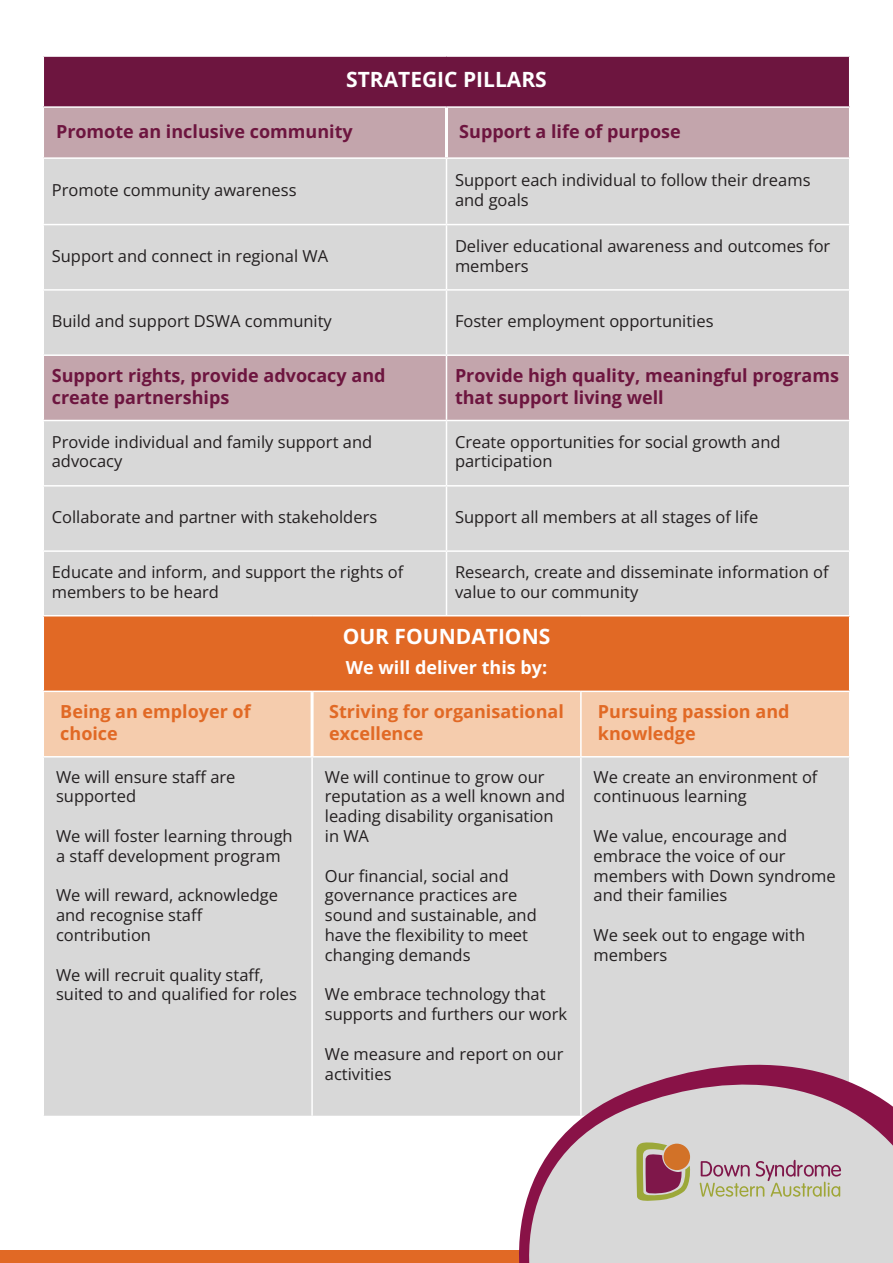
<style>
.page{position:relative;width:893px;height:1263px;background:#fff}
.page>*{position:absolute;margin:0;border:0;box-sizing:border-box;transform-origin:0 0}
.t1{font:700 21px "Open Sans";color:#fff}
.t2{font:700 18px/21.6px "Open Sans";color:#6d153f}
.t3{font:700 18px/21.6px "Open Sans";color:#e16925}
.t4{font:700 18px "Open Sans";color:#fff}
.t5{font:16.5px/19.8px "Open Sans";color:#231f20}
</style>
<div class="page">
<div style="left:0;top:1251px;width:893px;height:12px;background:#e16925"></div>
<div style="left:43px;top:56px;width:807px;height:51px;background:#6d153f"></div>
<div style="left:44px;top:108px;width:805px;height:49px;background:#c3a5ac"></div>
<svg style="left:44px;top:159px;width:805px;height:456px;background:#d5d0d1"></svg>
<hr style="left:446px;top:159px;width:1px;height:65px;background:#fff">
<hr style="left:43px;top:224px;width:403px;height:1px;background:#fff">
<hr style="left:446px;top:224px;width:404px;height:1px;background:#fff">
<hr style="left:446px;top:225px;width:1px;height:64px;background:#fff">
<hr style="left:43px;top:289px;width:403px;height:2px;background:#fff">
<hr style="left:446px;top:289px;width:404px;height:2px;background:#fff">
<hr style="left:446px;top:291px;width:1px;height:63px;background:#fff">
<hr style="left:43px;top:354px;width:403px;height:2px;background:#fff">
<hr style="left:446px;top:354px;width:404px;height:2px;background:#fff">
<hr style="left:446px;top:356px;width:1px;height:64px;background:#fff">
<hr style="left:43px;top:420px;width:403px;height:1px;background:#fff">
<hr style="left:446px;top:420px;width:404px;height:1px;background:#fff">
<hr style="left:446px;top:421px;width:1px;height:64px;background:#fff">
<hr style="left:43px;top:485px;width:403px;height:2px;background:#fff">
<hr style="left:446px;top:485px;width:404px;height:2px;background:#fff">
<hr style="left:446px;top:487px;width:1px;height:63px;background:#fff">
<hr style="left:43px;top:550px;width:403px;height:2px;background:#fff">
<hr style="left:446px;top:550px;width:404px;height:2px;background:#fff">
<hr style="left:446px;top:552px;width:1px;height:64px;background:#fff">
<hr style="left:445px;top:108px;width:3px;height:49px;background:#fff">
<hr style="left:43px;top:55px;width:403px;height:2px;background:#fff">
<hr style="left:43px;top:57px;width:1px;height:49px;background:#fff">
<hr style="left:446px;top:55px;width:404px;height:2px;background:#fff">
<hr style="left:849px;top:57px;width:1px;height:49px;background:#fff">
<hr style="left:43px;top:106px;width:403px;height:2px;background:#fff">
<hr style="left:446px;top:106px;width:404px;height:2px;background:#fff">
<div style="left:43px;top:616px;width:807px;height:75px;background:#e16925"></div>
<div style="left:44px;top:692px;width:805px;height:64px;background:#f5ccad"></div>
<div style="left:44px;top:757px;width:805px;height:359px;background:#d8d8d8"></div>
<hr style="left:311px;top:757px;width:2px;height:359px;background:#fff">
<hr style="left:580px;top:757px;width:2px;height:359px;background:#fff">
<hr style="left:311px;top:692px;width:3px;height:64px;background:#fff">
<hr style="left:43px;top:616px;width:1px;height:75px;background:#fff">
<hr style="left:849px;top:616px;width:1px;height:75px;background:#fff">
<hr style="left:580px;top:692px;width:2px;height:64px;background:#fff">
<svg style="left:494px;top:1044px;width:355px;height:207px;fill:#d8d8d8"></svg>
<svg style="left:506px;top:1066px;width:387px;height:197px;background:#d1c2c8"></svg>
<svg style="left:700px;top:1160px;width:141px;height:37px;background:#c5b8b2"></svg>
<svg style="left:636px;top:1142px;width:54px;height:60px;background:#ab7d64"></svg>
<p class="t1" style="left:346px;top:65px;width:202px">STRATEGIC PILLARS</p>
<p class="t2" style="left:56px;top:120px;width:298px">Promote an inclusive community</p>
<p class="t2" style="left:459px;top:120px;width:223px">Support a life of purpose</p>
<p class="t5" style="left:52px;top:179px;width:246px">Promote community awareness</p>
<p class="t5" style="left:455px;top:170px;width:357px">Support each individual to follow their dreams and goals</p>
<p class="t5" style="left:52px;top:245px;width:278px">Support and connect in regional WA</p>
<p class="t5" style="left:455px;top:235px;width:377px">Deliver educational awareness and outcomes for members</p>
<p class="t5" style="left:52px;top:311px;width:282px">Build and support DSWA community</p>
<p class="t5" style="left:455px;top:311px;width:260px">Foster employment opportunities</p>
<p class="t2" style="left:52px;top:364px;width:335px">Support rights, provide advocacy and create partnerships</p>
<p class="t2" style="left:455px;top:364px;width:385px">Provide high quality, meaningful programs that support living well</p>
<p class="t5" style="left:52px;top:431px;width:322px">Provide individual and family support and advocacy</p>
<p class="t5" style="left:455px;top:431px;width:327px">Create opportunities for social growth and participation</p>
<p class="t5" style="left:52px;top:507px;width:327px">Collaborate and partner with stakeholders</p>
<p class="t5" style="left:455px;top:507px;width:305px">Support all members at all stages of life</p>
<p class="t5" style="left:52px;top:562px;width:353px">Educate and inform, and support the rights of members to be heard</p>
<p class="t5" style="left:455px;top:562px;width:375px">Research, create and disseminate information of value to our community</p>
<p class="t1" style="left:343px;top:622px;width:209px">OUR FOUNDATIONS</p>
<p class="t4" style="left:346px;top:655px;width:203px">We will deliver this by:</p>
<p class="t3" style="left:60px;top:700px;width:192px">Being an employer of choice</p>
<p class="t3" style="left:329px;top:700px;width:236px">Striving for organisational excellence</p>
<p class="t3" style="left:598px;top:700px;width:193px">Pursuing passion and knowledge</p>
<p class="t5" style="left:56px;top:766px;width:181px">We will ensure staff are supported</p>
<p class="t5" style="left:56px;top:826px;width:238px">We will foster learning through a staff development program</p>
<p class="t5" style="left:56px;top:885px;width:224px">We will reward, acknowledge and recognise staff contribution</p>
<p class="t5" style="left:56px;top:964px;width:243px">We will recruit quality staff, suited to and qualified for roles</p>
<p class="t5" style="left:594px;top:766px;width:225px">We create an environment of continuous learning</p>
<p class="t5" style="left:594px;top:826px;width:244px">We value, encourage and embrace the voice of our members with Down syndrome and their families</p>
<p class="t5" style="left:594px;top:925px;width:213px">We seek out to engage with members</p>
<p class="t5" style="left:325px;top:766px;width:242px">We will continue to grow our reputation as a well known and leading disability organisation in WA</p>
<p class="t5" style="left:325px;top:865px;width:213px">Our financial, social and governance practices are sound and sustainable, and have the flexibility to meet changing demands</p>
<p class="t5" style="left:325px;top:984px;width:244px">We embrace technology that supports and furthers our work</p>
<p class="t5" style="left:325px;top:1043px;width:240px">We measure and report on our activities</p>
</div>
